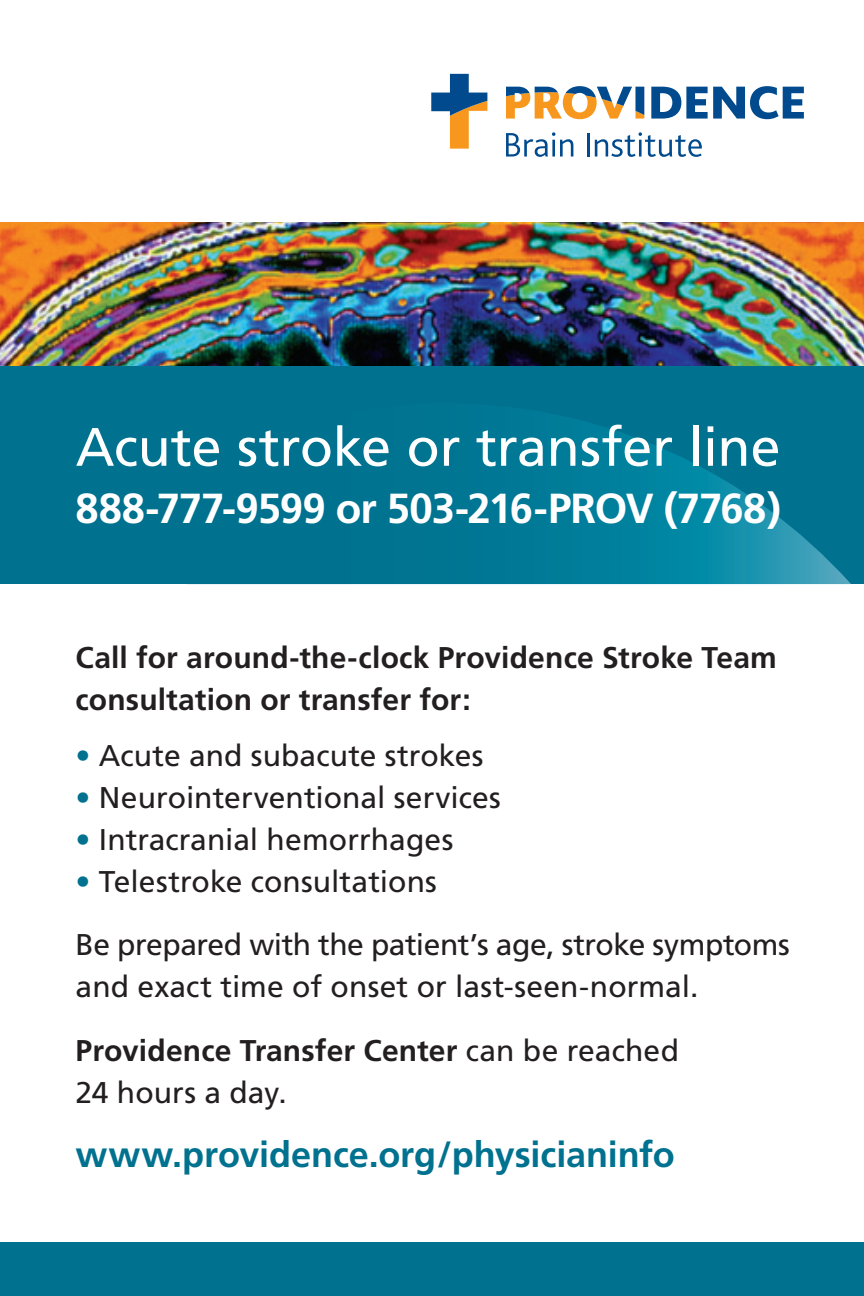
<style>
.page{position:relative;width:864px;height:1296px;background:#fff}
.page>*{position:absolute;margin:0;border:0;box-sizing:border-box;transform-origin:0 0}
.t1{font:54px "Frutiger";letter-spacing:-.005em;color:#fff}
.t2{font:700 42px "Frutiger";letter-spacing:-.025em;color:#fff}
.t3{font:700 36px "Frutiger";letter-spacing:-.005em;color:#00718e}
.t4{font:30px/63.6px "Frutiger";color:#231f20}
.t5{font:700 30px/42px "Frutiger";letter-spacing:.005em;color:#231f20}
.s1{color:#00718e}
.s2{font-weight:700}
</style>
<div class="page">
<div style="left:0;top:1242px;width:864px;height:54px;background:#00718e"></div>
<div style="left:0;top:362px;width:864px;height:222px;background:#00718e"></div>
<svg style="left:560px;top:416px;width:291px;height:168px"></svg>
<img style="left:0;top:223px;width:864px;height:142px">
<svg style="left:431px;top:74px;width:373px;height:83px"></svg>
<h1 class="t1" style="left:76px;top:415px;width:706px">Acute stroke or transfer line</h1>
<h2 class="t2" style="left:76px;top:483px;width:707px">888-777-9599 or 503-216-PROV (7768)</h2>
<p class="t5" style="left:76px;top:637px;width:703px">Call for around-the-clock Providence Stroke Team consultation or transfer for:</p>
<p class="t4" style="left:76px;top:723px;width:409px"><span class="s1">•</span> Acute and subacute strokes</p>
<p class="t4" style="left:76px;top:765px;width:427px"><span class="s1">•</span> Neurointerventional services</p>
<p class="t4" style="left:76px;top:807px;width:379px"><span class="s1">•</span> Intracranial hemorrhages</p>
<p class="t4" style="left:76px;top:849px;width:716px"><span class="s1">•</span> Telestroke consultations<br>Be prepared with the patient’s age, stroke symptoms</p>
<p class="t4" style="left:76px;top:955px;width:624px">and exact time of onset or last-seen-normal.<br><span class="s2">Providence Transfer Center</span> can be reached</p>
<p class="t4" style="left:76px;top:1061px;width:213px">24 hours a day.</p>
<p class="t3" style="left:76px;top:1133px;width:601px">www.providence.org/physicianinfo</p>
</div>
